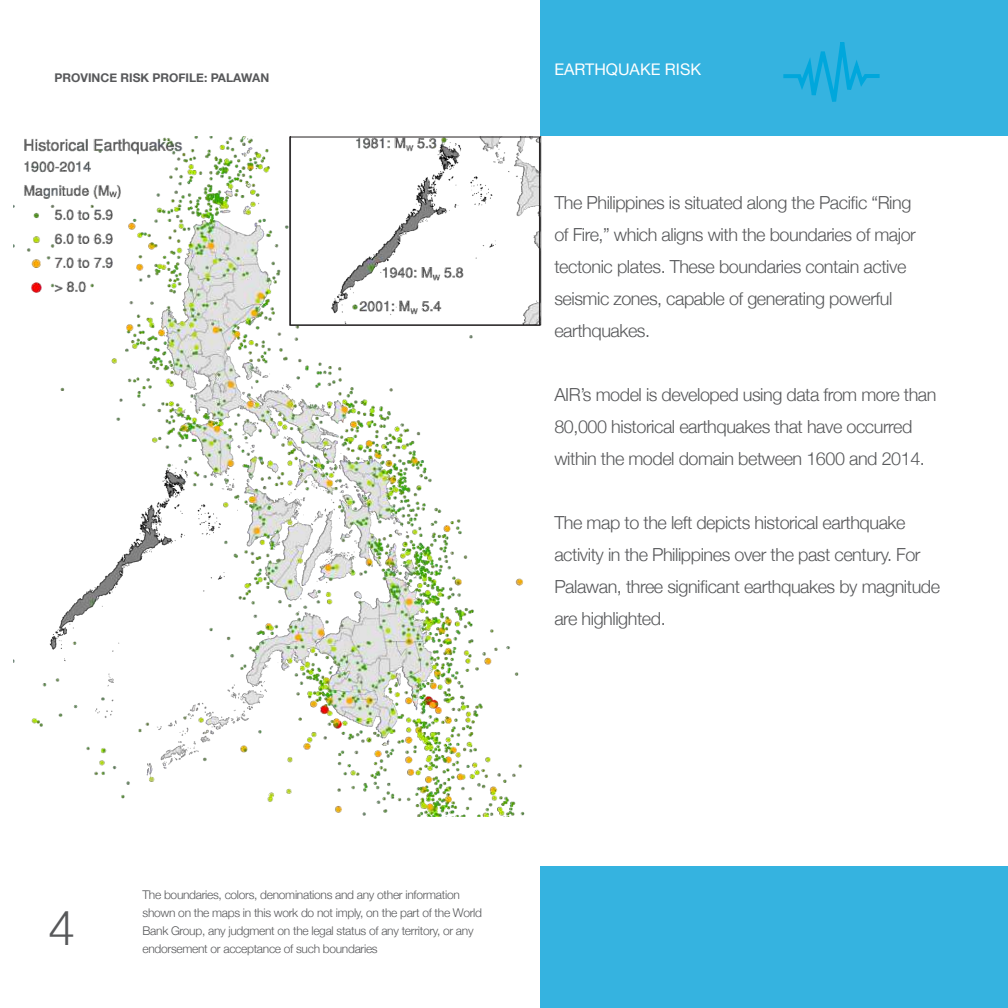
<style>
.page{position:relative;width:1008px;height:1008px;background:#fff}
.page>*{position:absolute;margin:0;border:0;box-sizing:border-box;transform-origin:0 0}
.t1{font:300 48px "Helvetica Neue";color:#57585a}
.t2{font:300 18px/32px "Helvetica Neue";letter-spacing:-.025em;color:#57585a}
.t3{font:16px "Helvetica Neue";color:#fff}
.t4{font:300 12px/18px "Helvetica Neue";letter-spacing:-.025em;color:#57585a}
.t5{font:700 12px "Helvetica Neue";color:#57585a}
</style>
<div class="page">
<div style="left:540px;top:0;width:468px;height:1008px;background:#35b3e0"></div>
<div style="left:0;top:136px;width:1008px;height:730px;background:#fff"></div>
<img style="left:13px;top:136px;width:529px;height:680px">
<svg style="left:783px;top:42px;width:97px;height:60px"></svg>
<div style="left:289px;top:137px;width:251px;height:189px;border:1px solid #231f20"></div>
<p class="t5" style="left:55px;top:69px;width:216px">PROVINCE RISK PROFILE: PALAWAN</p>
<p class="t3" style="left:554px;top:58px;width:148px">EARTHQUAKE RISK</p>
<p class="t2" style="left:554px;top:185px;width:363px">The Philippines is situated along the Pacific “Ring of Fire,” which aligns with the boundaries of major tectonic plates. These boundaries contain active seismic zones, capable of generating powerful earthquakes.</p>
<p class="t2" style="left:554px;top:377px;width:384px">AIR’s model is developed using data from more than<br>80,000 historical earthquakes that have occurred within the model domain between 1600 and 2014.</p>
<p class="t2" style="left:554px;top:505px;width:387px">The map to the left depicts historical earthquake activity in the Philippines over the past century. For Palawan, three significant earthquakes by magnitude are highlighted.</p>
<h1 class="t1" style="left:48px;top:889px;width:28px">4</h1>
<p class="t4" style="left:143px;top:884px;width:341px">The boundaries, colors, denominations and any other information shown on the maps in this work do not imply, on the part of the World Bank Group, any judgment on the legal status of any territory, or any endorsement or acceptance of such boundaries</p>
</div>
